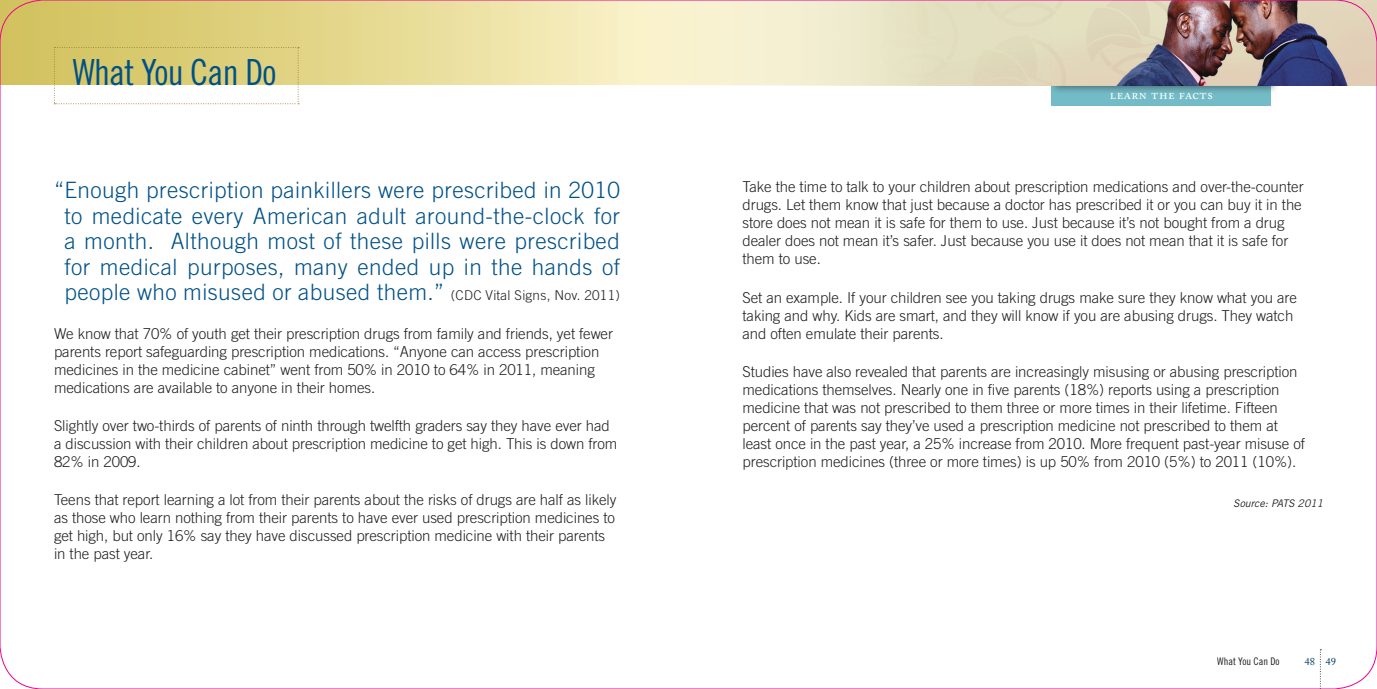
<style>
.page{position:relative;width:1377px;height:689px;background:#fff}
.page>*{position:absolute;margin:0;border:0;box-sizing:border-box;transform-origin:0 0}
.t1{font:36px "Trade Gothic Cond Eighteen";letter-spacing:-.02em;color:#005187}
.text{font:300 22.5px/25.5px "Trade Gothic";letter-spacing:.02em;color:#005187;text-align:center}
.text-2{font:300 15px/18px "Trade Gothic";letter-spacing:-.005em;color:#231f20}
.t2{font:13.5px "Adobe Caslon Pro";letter-spacing:.03em;color:#fff}
.text-3{font:italic 10.5px "Trade Gothic";letter-spacing:-.005em;color:#231f20}
.t3{font:10.5px "Trade Gothic Cond Eighteen";color:#231f20}
.t4{font:10.5px "Adobe Caslon Pro";color:#003a62}
.s1{font-size:13.5px;color:#231f20}
</style>
<div class="page">
<div style="left:1052px;top:84px;width:219px;height:22px;background:#73bcc7"></div>
<div style="left:1048px;top:0;width:232px;height:94px;background:#231f20;opacity:.45"></div>
<img style="left:619px;top:0;width:758px;height:85px">
<div style="left:0;top:0;width:619px;height:85px;background:linear-gradient(to right,#cfbe57,#f6edbd)"></div>
<svg style="left:54px;top:47px;width:245px;height:57px"></svg>
<svg style="left:1086px;top:2px;width:93px;height:76px;background:#b9b0a3"></svg>
<div style="left:1099px;top:51px;width:13px;height:16px;background:#e1d5b9;border-radius:3px"></div>
<div style="left:974px;top:2px;width:92px;height:25px;background:#e2e0c0"></div>
<div style="left:987px;top:0;width:12px;height:16px;background:#e1dfbe;border-radius:3px"></div>
<div style="left:974px;top:35px;width:92px;height:50px;background:#dfd9ba"></div>
<div style="left:865px;top:2px;width:93px;height:76px;background:#e5e2c2"></div>
<div style="left:879px;top:51px;width:12px;height:16px;background:#e9e6c8;border-radius:3px"></div>
<svg style="left:1320px;top:649px;width:1px;height:40px"></svg>
<p class="t1" style="left:73px;top:51px;width:205px">What You Can Do</p>
<p class="text" style="left:54px;top:177px;width:567px">“Enough prescription painkillers were prescribed in 2010 to medicate every American adult around-the-clock for a month. Although most of these pills were prescribed for medical purposes, many ended up in the hands of people who misused or abused them.” <span class="s1">(CDC Vital Signs, Nov. 2011)</span></p>
<p class="text-2" style="left:54px;top:324px;width:561px">We know that 70% of youth get their prescription drugs from family and friends, yet fewer parents report safeguarding prescription medications. “Anyone can access prescription medicines in the medicine cabinet” went from 50% in 2010 to 64% in 2011, meaning medications are available to anyone in their homes.</p>
<p class="text-2" style="left:54px;top:416px;width:565px">Slightly over two-thirds of parents of ninth through twelfth graders say they have ever had a discussion with their children about prescription medicine to get high. This is down from<br>82% in 2009.</p>
<p class="text-2" style="left:54px;top:490px;width:564px">Teens that report learning a lot from their parents about the risks of drugs are half as likely as those who learn nothing from their parents to have ever used prescription medicines to get high, but only 16% say they have discussed prescription medicine with their parents in the past year.</p>
<p class="t2" style="left:1110px;top:86px;width:105px">learn the facts</p>
<p class="text-2" style="left:742px;top:178px;width:563px">Take the time to talk to your children about prescription medications and over-the-counter drugs. Let them know that just because a doctor has prescribed it or you can buy it in the store does not mean it is safe for them to use. Just because it’s not bought from a drug dealer does not mean it’s safer. Just because you use it does not mean that it is safe for them to use.</p>
<p class="text-2" style="left:742px;top:288px;width:556px">Set an example. If your children see you taking drugs make sure they know what you are taking and why. Kids are smart, and they will know if you are abusing drugs. They watch and often emulate their parents.</p>
<p class="text-2" style="left:742px;top:362px;width:564px">Studies have also revealed that parents are increasingly misusing or abusing prescription medications themselves. Nearly one in five parents (18%) reports using a prescription medicine that was not prescribed to them three or more times in their lifetime. Fifteen percent of parents say they’ve used a prescription medicine not prescribed to them at least once in the past year, a 25% increase from 2010. More frequent past-year misuse of prescription medicines (three or more times) is up 50% from 2010 (5%) to 2011 (10%).</p>
<p class="text-3" style="left:1233px;top:496px;width:91px">Source: PATS 2011</p>
<p class="t3" style="left:1217px;top:655px;width:64px">What You Can Do</p>
<p class="t4" style="left:1304px;top:655px;width:33px">48 49</p>
</div>
